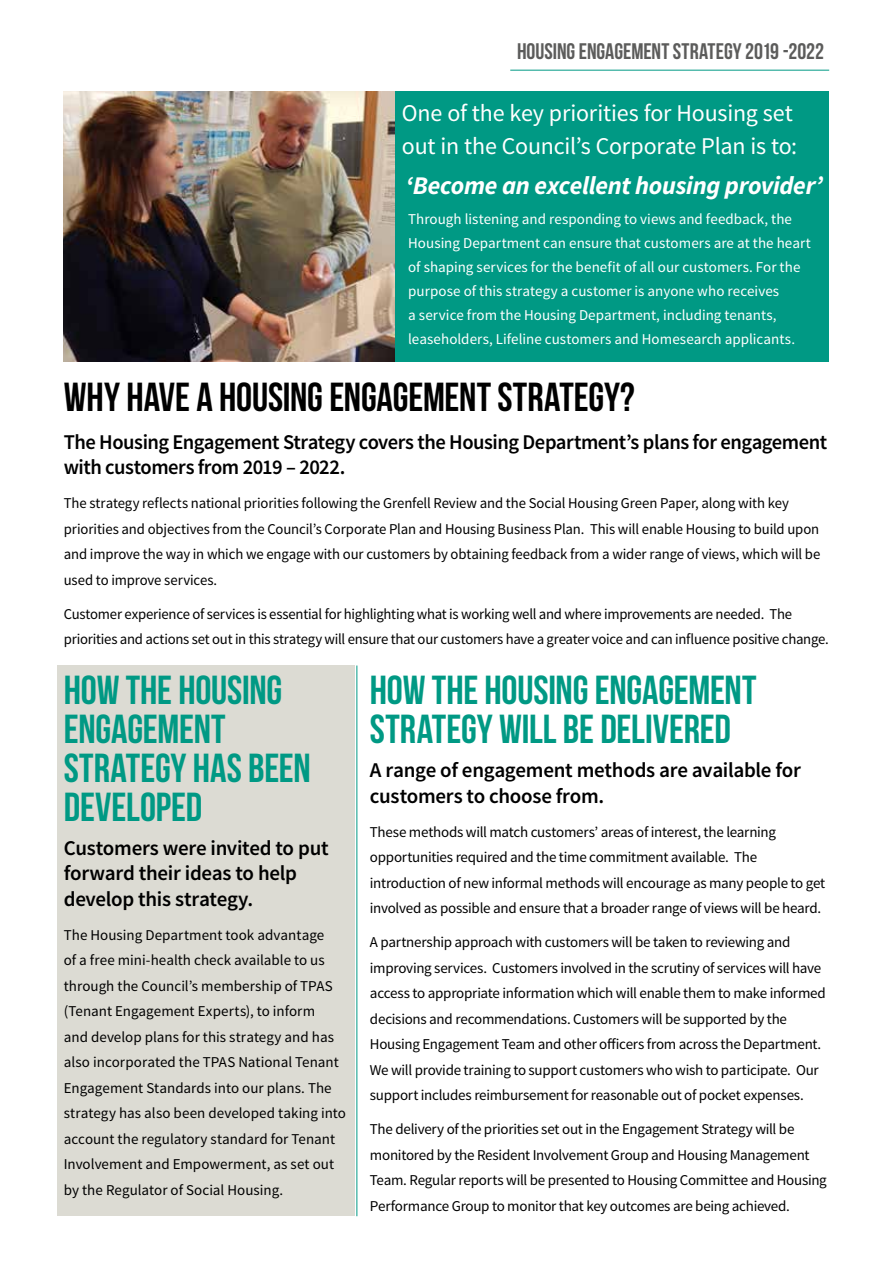
<style>
.page{position:relative;width:893px;height:1263px;background:#fff}
.page>*{position:absolute;margin:0;border:0;box-sizing:border-box;transform-origin:0 0}
._20_Content_gray_Beb{font:40.5px/39px "Bebas Neue";letter-spacing:-.005em;color:#009984}
._20_Content_gray_Beb-2{font:40.5px "Bebas Neue";letter-spacing:-.005em;color:#000}
._8_Contents_gray_Tab{font:italic 700 25.5px "Source Sans Pro";letter-spacing:-.015em;color:#fff}
._20_Content_gray_Beb-3{font:24px/33px "Source Sans Pro";letter-spacing:-.005em;color:#fff}
._20_Content_gray_Beb-4{font:22.5px "Bebas Neue";letter-spacing:-.005em;color:#5c5c5b}
._8_Contents_gray_Tab-2{font:600 21px/25.3px "Source Sans Pro";letter-spacing:-.02em;color:#000}
._8_Contents_gray_Tab-3{font:15px/25.5px "Source Sans Pro";letter-spacing:-.015em;color:#000}
._8_Contents_gray_Tab-4{font:15px/24px "Source Sans Pro";letter-spacing:.005em;color:#fff}
</style>
<div class="page">
<div style="left:57px;top:665px;width:298px;height:551px;background:#dcdbd3"></div>
<img style="left:64px;top:91px;width:331px;height:270px">
<hr style="left:510px;top:70px;width:319px;height:1px;background:#009984">
<div style="left:395px;top:91px;width:434px;height:270px;background:#009984"></div>
<hr style="left:356px;top:665px;width:1px;height:551px;background:#009984">
<p class="_20_Content_gray_Beb-4" style="left:517px;top:39px;width:308px">HOUSING ENGAGEMENT STRATEGY 2019 -2022</p>
<p class="_20_Content_gray_Beb-3" style="left:402px;top:97px;width:397px">One of the key priorities for Housing set out in the Council’s Corporate Plan is to:</p>
<p class="_8_Contents_gray_Tab" style="left:406px;top:169px;width:418px">‘Become an excellent housing provider’</p>
<p class="_8_Contents_gray_Tab-4" style="left:408px;top:207px;width:404px">Through listening and responding to views and feedback, the Housing Department can ensure that customers are at the heart of shaping services for the benefit of all our customers. For the purpose of this strategy a customer is anyone who receives<br>a service from the Housing Department, including tenants, leaseholders, Lifeline customers and Homesearch applicants.</p>
<p class="_20_Content_gray_Beb-2" style="left:64px;top:375px;width:572px">WHY HAVE A HOUSING ENGAGEMENT STRATEGY?</p>
<p class="_8_Contents_gray_Tab-2" style="left:64px;top:430px;width:765px">The Housing Engagement Strategy covers the Housing Department’s plans for engagement with customers from 2019 – 2022.</p>
<p class="_8_Contents_gray_Tab-3" style="left:64px;top:491px;width:758px">The strategy reflects national priorities following the Grenfell Review and the Social Housing Green Paper, along with key priorities and objectives from the Council’s Corporate Plan and Housing Business Plan. This will enable Housing to build upon and improve the way in which we engage with our customers by obtaining feedback from a wider range of views, which will be used to improve services.</p>
<p class="_8_Contents_gray_Tab-3" style="left:64px;top:601px;width:766px">Customer experience of services is essential for highlighting what is working well and where improvements are needed. The priorities and actions set out in this strategy will ensure that our customers have a greater voice and can influence positive change.</p>
<p class="_20_Content_gray_Beb" style="left:64px;top:670px;width:249px">HOW THE HOUSING<br>ENGAGEMENT<br>STRATEGY HAS BEEN<br>DEVELOPED</p>
<p class="_8_Contents_gray_Tab-2" style="left:64px;top:836px;width:266px">Customers were invited to put forward their ideas to help develop this strategy.</p>
<p class="_8_Contents_gray_Tab-3" style="left:64px;top:922px;width:284px">The Housing Department took advantage<br>of a free mini-health check available to us through the Council’s membership of TPAS (Tenant Engagement Experts), to inform<br>and develop plans for this strategy and has also incorporated the TPAS National Tenant Engagement Standards into our plans. The strategy has also been developed taking into account the regulatory standard for Tenant Involvement and Empowerment, as set out by the Regulator of Social Housing.</p>
<p class="_20_Content_gray_Beb" style="left:370px;top:670px;width:388px">HOW THE HOUSING ENGAGEMENT<br>STRATEGY WILL BE DELIVERED</p>
<p class="_8_Contents_gray_Tab-2" style="left:370px;top:758px;width:432px">A range of engagement methods are available for customers to choose from.</p>
<p class="_8_Contents_gray_Tab-3" style="left:370px;top:819px;width:457px">These methods will match customers’ areas of interest, the learning opportunities required and the time commitment available. The introduction of new informal methods will encourage as many people to get involved as possible and ensure that a broader range of views will be heard.</p>
<p class="_8_Contents_gray_Tab-3" style="left:370px;top:930px;width:457px">A partnership approach with customers will be taken to reviewing and improving services. Customers involved in the scrutiny of services will have access to appropriate information which will enable them to make informed decisions and recommendations. Customers will be supported by the Housing Engagement Team and other officers from across the Department.<br>We will provide training to support customers who wish to participate. Our support includes reimbursement for reasonable out of pocket expenses.</p>
<p class="_8_Contents_gray_Tab-3" style="left:370px;top:1117px;width:458px">The delivery of the priorities set out in the Engagement Strategy will be monitored by the Resident Involvement Group and Housing Management Team. Regular reports will be presented to Housing Committee and Housing Performance Group to monitor that key outcomes are being achieved.</p>
</div>
